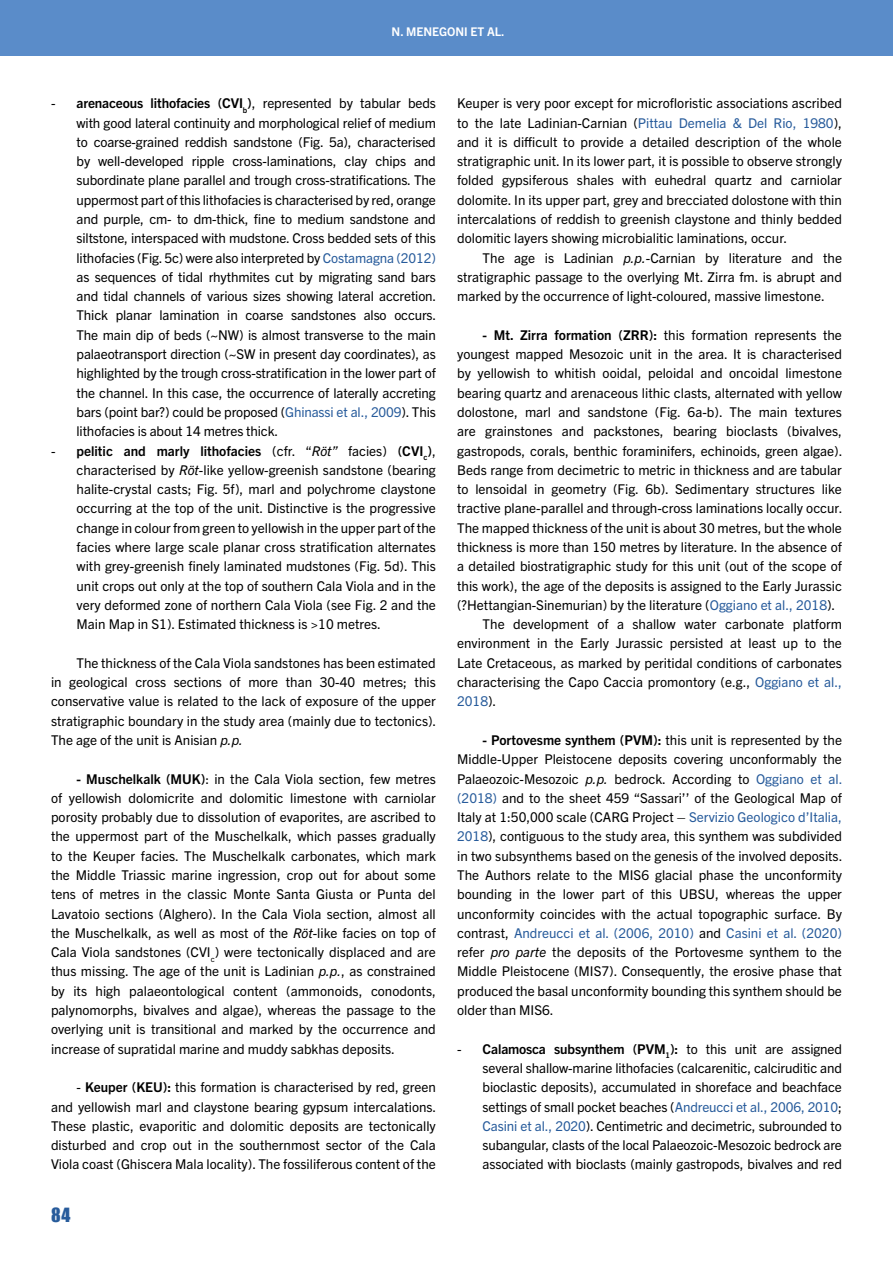
<style>
.page{position:relative;width:893px;height:1263px;background:#fff}
.page>*{position:absolute;margin:0;border:0;box-sizing:border-box;transform-origin:0 0}
.t1{font:18px "Impact";color:#275b9b}
.t2{font:13.5px/19.4px "Trade Gothic Next LT Pro";color:#000;text-align:justify}
.t3{font:13.5px "Trade Gothic Next LT Pro";color:#275b9b}
.t4{font:700 12px "Trade Gothic Next LT Pro";color:#fff}
.s1{font-weight:700}
.s2{color:#275b9b}
.s3{font-style:italic}
.s4{color:#000}
</style>
<div class="page">
<div style="left:0;top:0;width:893px;height:55px;background:#5a8cc9"></div>
<p class="t4" style="left:392px;top:23px;width:114px">N. MENEGONI ET AL.</p>
<p class="t2" style="left:77px;top:93px;width:361px;text-indent:-26px">- <span class="s1">arenaceous lithofacies (CVI</span><sub>b</sub><span class="s1">)</span>, represented by tabular beds with good lateral continuity and morphological relief of medium to coarse-grained reddish sandstone (Fig. 5a), characterised by well-developed ripple cross-laminations, clay chips and subordinate plane parallel and trough cross-stratifications. The uppermost part of this lithofacies is characterised by red, orange and purple, cm- to dm-thick, fine to medium sandstone and siltstone, interspaced with mudstone. Cross bedded sets of this lithofacies (Fig. 5c) were also interpreted by <span class="s2">Costamagna (2012) </span>as sequences of tidal rhythmites cut by migrating sand bars and tidal channels of various sizes showing lateral accretion.<br>Thick planar lamination in coarse sandstones also occurs.<br>The main dip of beds (~NW) is almost transverse to the main palaeotransport direction (~SW in present day coordinates), as highlighted by the trough cross-stratification in the lower part of the channel. In this case, the occurrence of laterally accreting bars (point bar?) could be proposed (<span class="s2">Ghinassi et al., 2009</span>). This lithofacies is about 14 metres thick.</p>
<p class="t2" style="left:77px;top:440px;width:361px;text-indent:-26px">- <span class="s1">pelitic and marly lithofacies</span> (cfr. “<span class="s3">Röt”</span> facies) <span class="s1">(CVI</span><sub>c</sub><span class="s1">)</span>, characterised by <span class="s3">Röt</span>-like yellow-greenish sandstone (bearing halite-crystal casts; Fig. 5f), marl and polychrome claystone occurring at the top of the unit. Distinctive is the progressive change in colour from green to yellowish in the upper part of the facies where large scale planar cross stratification alternates with grey-greenish finely laminated mudstones (Fig. 5d). This unit crops out only at the top of southern Cala Viola and in the very deformed zone of northern Cala Viola (see Fig. 2 and the Main Map in S1). Estimated thickness is &gt;10 metres.</p>
<p class="t2" style="left:51px;top:652px;width:387px;text-indent:26px">The thickness of the Cala Viola sandstones has been estimated in geological cross sections of more than 30-40 metres; this conservative value is related to the lack of exposure of the upper stratigraphic boundary in the study area (mainly due to tectonics).<br>The age of the unit is Anisian <span class="s3">p.p.</span></p>
<p class="t2" style="left:51px;top:768px;width:386px;text-indent:26px"><span class="s1">- Muschelkalk (MUK)</span>: in the Cala Viola section, few metres of yellowish dolomicrite and dolomitic limestone with carniolar porosity probably due to dissolution of evaporites, are ascribed to the uppermost part of the Muschelkalk, which passes gradually to the Keuper facies. The Muschelkalk carbonates, which mark the Middle Triassic marine ingression, crop out for about some tens of metres in the classic Monte Santa Giusta or Punta del Lavatoio sections (Alghero). In the Cala Viola section, almost all the Muschelkalk, as well as most of the <span class="s3">Röt</span>-like facies on top of Cala Viola sandstones (CVI<sub>c</sub>) were tectonically displaced and are thus missing. The age of the unit is Ladinian <span class="s3">p.p.</span>, as constrained by its high palaeontological content (ammonoids, conodonts, palynomorphs, bivalves and algae), whereas the passage to the overlying unit is transitional and marked by the occurrence and increase of supratidal marine and muddy sabkhas deposits.</p>
<p class="t2" style="left:51px;top:1077px;width:387px;text-indent:26px">- <span class="s1">Keuper (KEU):</span> this formation is characterised by red, green and yellowish marl and claystone bearing gypsum intercalations.<br>These plastic, evaporitic and dolomitic deposits are tectonically disturbed and crop out in the southernmost sector of the Cala Viola coast (Ghiscera Mala locality). The fossiliferous content of the</p>
<h1 class="t1" style="left:51px;top:1201px;width:21px">84</h1>
<p class="t2" style="left:457px;top:93px;width:386px">Keuper is very poor except for microfloristic associations ascribed to the late Ladinian-Carnian (<span class="s2">Pittau Demelia &amp; Del Rio, 1980</span>), and it is difficult to provide a detailed description of the whole stratigraphic unit. In its lower part, it is possible to observe strongly folded gypsiferous shales with euhedral quartz and carniolar dolomite. In its upper part, grey and brecciated dolostone with thin intercalations of reddish to greenish claystone and thinly bedded dolomitic layers showing microbialitic laminations, occur.</p>
<p class="t2" style="left:457px;top:247px;width:386px;text-indent:26px">The age is Ladinian <span class="s3">p.p.</span>-Carnian by literature and the stratigraphic passage to the overlying Mt. Zirra fm. is abrupt and marked by the occurrence of light-coloured, massive limestone.</p>
<p class="t2" style="left:483px;top:324px;width:361px"><span class="s1">- Mt. Zirra formation (ZRR):</span> this formation represents the</p>
<p class="t2" style="left:457px;top:344px;width:386px">youngest mapped Mesozoic unit in the area. It is characterised</p>
<p class="t2" style="left:457px;top:363px;width:386px">by yellowish to whitish ooidal, peloidal and oncoidal limestone</p>
<p class="t2" style="left:457px;top:382px;width:386px">bearing quartz and arenaceous lithic clasts, alternated with yellow</p>
<p class="t2" style="left:457px;top:401px;width:386px">dolostone, marl and sandstone (Fig. 6a-b). The main textures</p>
<p class="t2" style="left:457px;top:421px;width:386px">are grainstones and packstones, bearing bioclasts (bivalves,</p>
<p class="t2" style="left:457px;top:440px;width:387px">gastropods, corals, benthic foraminifers, echinoids, green algae).</p>
<p class="t2" style="left:457px;top:459px;width:386px">Beds range from decimetric to metric in thickness and are tabular</p>
<p class="t2" style="left:457px;top:479px;width:386px">to lensoidal in geometry (Fig. 6b). Sedimentary structures like</p>
<p class="t2" style="left:457px;top:498px;width:387px">tractive plane-parallel and through-cross laminations locally occur.</p>
<p class="t2" style="left:457px;top:517px;width:386px">The mapped thickness of the unit is about 30 metres, but the whole</p>
<p class="t2" style="left:457px;top:536px;width:386px">thickness is more than 150 metres by literature. In the absence of</p>
<p class="t2" style="left:457px;top:556px;width:386px">a detailed biostratigraphic study for this unit (out of the scope of</p>
<p class="t2" style="left:457px;top:575px;width:386px">this work), the age of the deposits is assigned to the Early Jurassic</p>
<p class="t2" style="left:457px;top:594px;width:380px">(?Hettangian-Sinemurian) by the literature (<span class="s2">Oggiano et al., 2018</span>).</p>
<p class="t2" style="left:483px;top:614px;width:361px">The development of a shallow water carbonate platform</p>
<p class="t2" style="left:457px;top:633px;width:386px">environment in the Early Jurassic persisted at least up to the</p>
<p class="t2" style="left:457px;top:652px;width:386px">Late Cretaceous, as marked by peritidal conditions of carbonates</p>
<p class="t2" style="left:457px;top:671px;width:386px">characterising the Capo Caccia promontory (e.g., <span class="s2">Oggiano et al.,</span></p>
<p class="t3" style="left:457px;top:692px;width:41px">2018<span class="s4">).</span></p>
<p class="t2" style="left:457px;top:729px;width:387px;text-indent:26px"><span class="s1">- Portovesme synthem (PVM):</span> this unit is represented by the Middle-Upper Pleistocene deposits covering unconformably the Palaeozoic-Mesozoic <span class="s3">p.p.</span> bedrock. According to <span class="s2">Oggiano et al. (2018)</span> and to the sheet 459 “Sassari’’ of the Geological Map of Italy at 1:50,000 scale (CARG Project – <span class="s2">Servizio Geologico d’Italia, 2018</span>), contiguous to the study area, this synthem was subdivided in two subsynthems based on the genesis of the involved deposits.<br>The Authors relate to the MIS6 glacial phase the unconformity bounding in the lower part of this UBSU, whereas the upper unconformity coincides with the actual topographic surface. By contrast, <span class="s2">Andreucci et al. (2006, 2010)</span> and <span class="s2">Casini et al. (2020) </span>refer <span class="s3">pro parte</span> the deposits of the Portovesme synthem to the Middle Pleistocene (MIS7). Consequently, the erosive phase that produced the basal unconformity bounding this synthem should be older than MIS6.</p>
<p class="t2" style="left:483px;top:1038px;width:361px;text-indent:-26px">- <span class="s1">Calamosca subsynthem (PVM</span><sub>1</sub><span class="s1">):</span> to this unit are assigned several shallow-marine lithofacies (calcarenitic, calciruditic and bioclastic deposits), accumulated in shoreface and beachface settings of small pocket beaches (<span class="s2">Andreucci et al., 2006, 2010</span>; <span class="s2">Casini et al., 2020</span>). Centimetric and decimetric, subrounded to subangular, clasts of the local Palaeozoic-Mesozoic bedrock are associated with bioclasts (mainly gastropods, bivalves and red</p>
</div>
